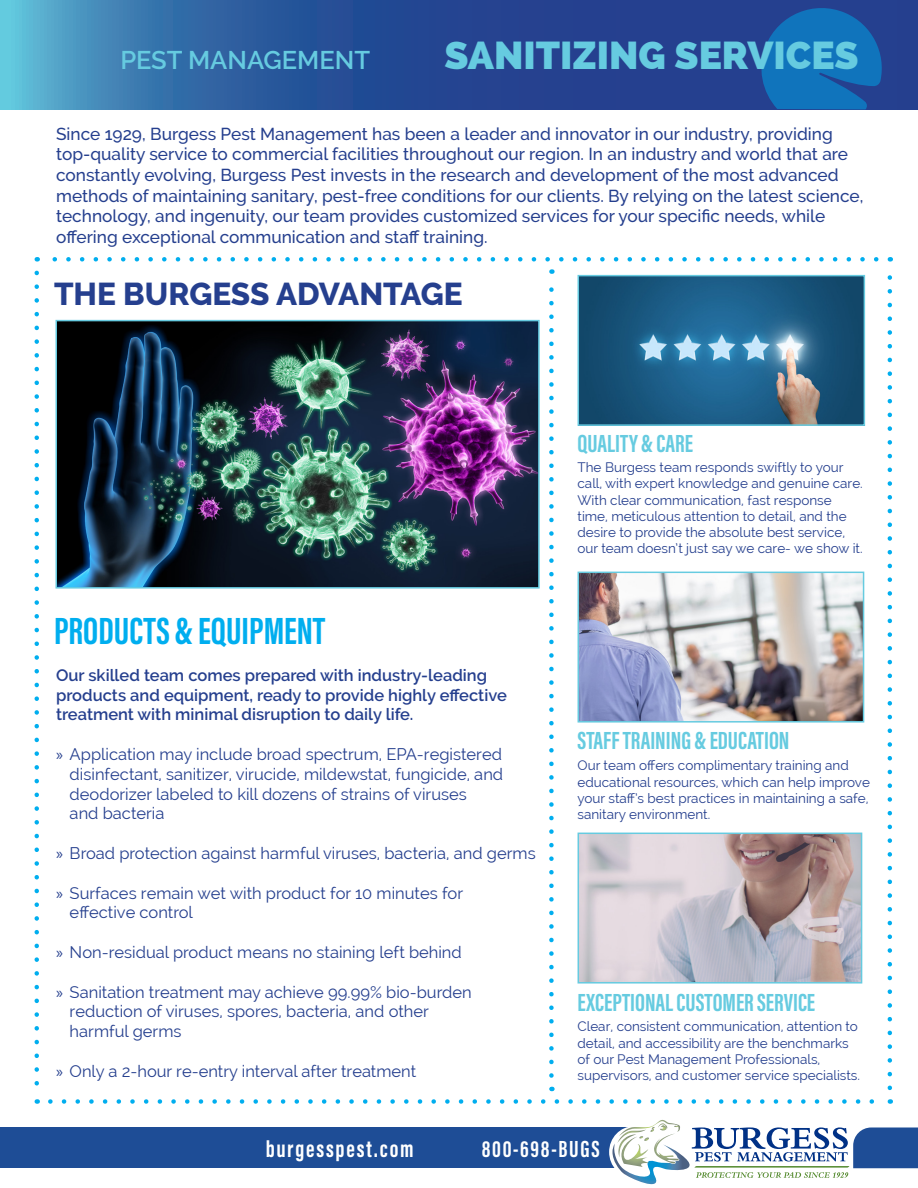
<style>
.page{position:relative;width:918px;height:1188px;background:#fff}
.page>*{position:absolute;margin:0;border:0;box-sizing:border-box;transform-origin:0 0}
.t1{font:800 39px "Raleway";color:#66cbe0}
.t2{font:700 39px "Acumin Pro Extra Cond";color:#00aeef}
.t3{font:800 31.5px "Raleway";color:#253f8e}
.t4{font:700 25.5px "Acumin Pro Extra Cond";color:#66cbe0}
.t5{font:600 25.5px "Raleway";color:#66cbe0}
.t6{font:700 24px "Acumin Pro Extra Cond";letter-spacing:.07em;color:#fff}
.t7{font:500 17.25px/20.7px "Raleway";color:#253f8e}
.t8{font:16.5px/19.8px "Raleway";color:#253f8e}
.t9{font:600 16.5px/19.8px "Raleway";color:#253f8e}
.t10{font:13.5px/16.2px "Raleway";color:#253f8e}
.s1{font-family:"Myriad Pro"}
</style>
<div class="page">
<svg style="left:50px;top:1099px;width:824px;height:5px"></svg>
<svg style="left:52px;top:257px;width:824px;height:5px"></svg>
<svg style="left:34px;top:273px;width:5px;height:831px"></svg>
<svg style="left:888px;top:257px;width:4px;height:831px"></svg>
<svg style="left:0;top:0;width:918px;height:109px;background:#2e5a9d"></svg>
<svg style="left:757px;top:0;width:129px;height:109px;background:#1663ad"></svg>
<img style="left:58px;top:323px;width:479px;height:263px">
<div style="left:55px;top:320px;width:485px;height:269px;border:2px solid #66cbe0"></div>
<img style="left:581px;top:836px;width:278px;height:145px">
<div style="left:578px;top:833px;width:284px;height:151px;border:2px solid #66cbe0"></div>
<img style="left:581px;top:278px;width:281px;height:145px">
<div style="left:578px;top:275px;width:287px;height:151px;border:2px solid #66cbe0"></div>
<img style="left:581px;top:575px;width:280px;height:145px">
<div style="left:578px;top:572px;width:286px;height:151px;border:2px solid #66cbe0"></div>
<div style="left:0;top:1128px;width:637px;height:40px;background:#1e4d96"></div>
<svg style="left:612px;top:1120px;width:306px;height:65px"></svg>
<svg style="left:549px;top:269px;width:5px;height:807px"></svg>
<p class="t5" style="left:120px;top:45px;width:251px">PEST MANAGEMENT</p>
<p class="t1" style="left:444px;top:33px;width:416px">SANITIZING SERVICES</p>
<p class="t7" style="left:56px;top:123px;width:778px">Since 1929, Burgess Pest Management has been a leader and innovator in our industry, providing</p>
<p class="t7" style="left:56px;top:144px;width:809px">top-quality service to commercial facilities throughout our region. In an industry and world that are constantly evolving, Burgess Pest invests in the research and development of the most advanced methods of maintaining sanitary, pest-free conditions for our clients. By relying on the latest science, technology, and ingenuity, our team provides customized services for your specific needs, while</p>
<p class="t7" style="left:56px;top:227px;width:433px">offering exceptional communication and staff training.</p>
<p class="t3" style="left:54px;top:276px;width:410px">THE BURGESS ADVANTAGE</p>
<p class="t2" style="left:54px;top:607px;width:273px">PRODUCTS &amp; EQUIPMENT</p>
<p class="t9" style="left:56px;top:665px;width:452px">Our skilled team comes prepared with industry-leading products and equipment, ready to provide highly effective treatment with minimal disruption to daily life.</p>
<p class="t8" style="left:70px;top:744px;width:435px;text-indent:-13px"><span class="s1">»</span> Application may include broad spectrum, EPA-registered disinfectant, sanitizer, virucide, mildewstat, fungicide, and deodorizer labeled to kill dozens of strains of viruses<br>and bacteria</p>
<p class="t8" style="left:56px;top:843px;width:481px"><span class="s1">»</span> Broad protection against harmful viruses, bacteria, and germs</p>
<p class="t8" style="left:70px;top:883px;width:395px;text-indent:-14px"><span class="s1">»</span> Surfaces remain wet with product for 10 minutes for effective control</p>
<p class="t8" style="left:56px;top:942px;width:407px"><span class="s1">»</span> Non-residual product means no staining left behind</p>
<p class="t8" style="left:70px;top:982px;width:404px;text-indent:-13px"><span class="s1">»</span> Sanitation treatment may achieve 99.99% bio-burden reduction of viruses, spores, bacteria, and other harmful germs</p>
<p class="t8" style="left:56px;top:1061px;width:362px"><span class="s1">»</span> Only a 2-hour re-entry interval after treatment</p>
<p class="t4" style="left:578px;top:427px;width:117px">QUALITY &amp; CARE</p>
<p class="t10" style="left:578px;top:459px;width:287px">The Burgess team responds swiftly to your call, with expert knowledge and genuine care.<br>With clear communication, fast response time, meticulous attention to detail, and the desire to provide the absolute best service, our team doesn’t just say we care- we show it.</p>
<p class="t4" style="left:578px;top:725px;width:213px">STAFF TRAINING &amp; EDUCATION</p>
<p class="t10" style="left:578px;top:757px;width:294px">Our team offers complimentary training and educational resources, which can help improve your staff’s best practices in maintaining a safe, sanitary environment.</p>
<p class="t4" style="left:578px;top:986px;width:239px">EXCEPTIONAL CUSTOMER SERVICE</p>
<p class="t10" style="left:578px;top:1018px;width:284px">Clear, consistent communication, attention to detail, and accessibility are the benchmarks of our Pest Management Professionals, supervisors, and customer service specialists.</p>
<p class="t6" style="left:266px;top:1134px;width:150px">burgesspest.com</p>
<p class="t6" style="left:482px;top:1134px;width:120px">800-698-BUGS</p>
</div>
